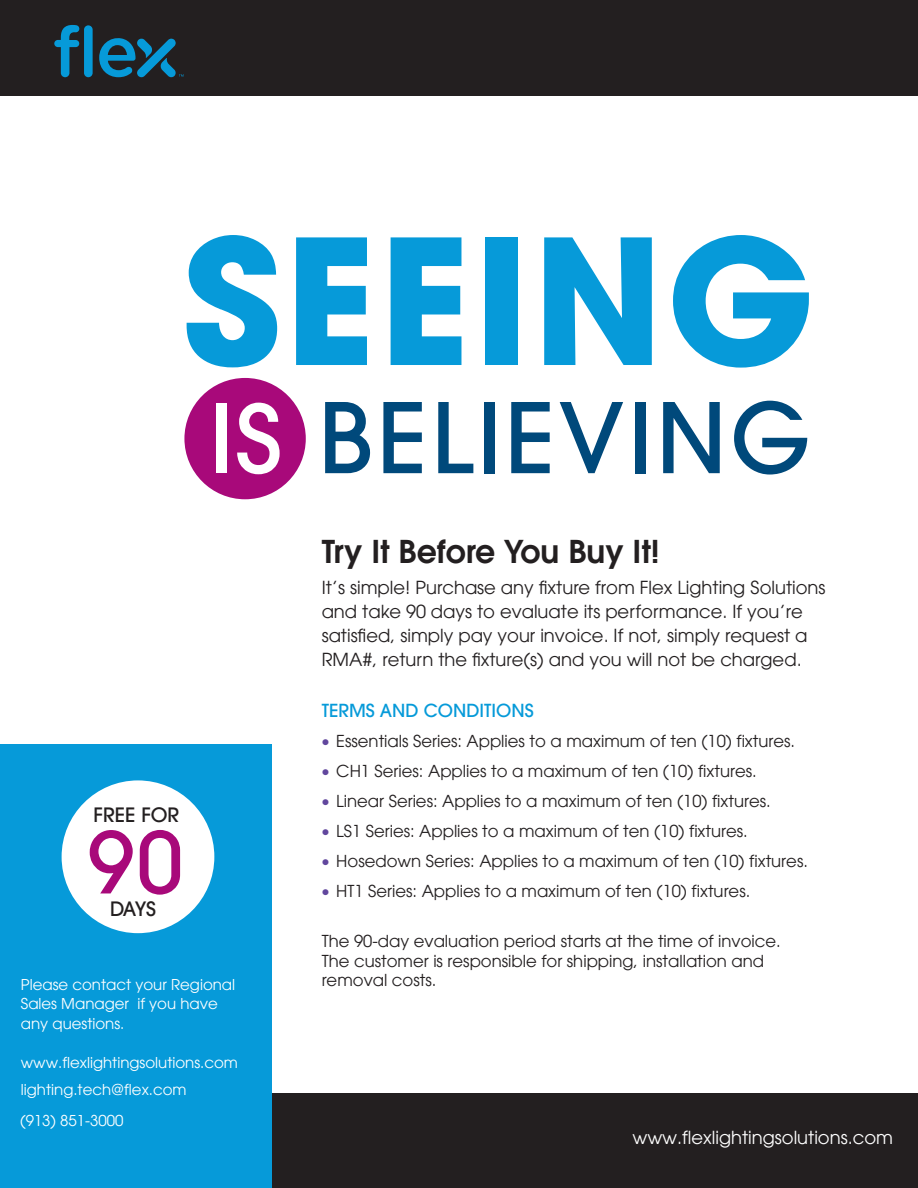
<style>
.page{position:relative;width:918px;height:1188px;background:#fff}
.page>*{position:absolute;margin:0;border:0;box-sizing:border-box;transform-origin:0 0}
.t1{font:700 172.35px "ITC Avant Garde Pro";letter-spacing:.02em;color:#069ad9}
.t2{font:500 96.15px "ITC Avant Garde Pro";letter-spacing:.035em;color:#00497b}
.t3{font:500 84.15px "ITC Avant Garde Pro";color:#a8097a}
.t4{font:600 31.5px "ITC Avant Garde Pro";color:#231f20}
.t5{font:500 19.8px "ITC Avant Garde Pro";color:#231f20}
.t6{font:18px/24px "ITC Avant Garde Pro";color:#231f20}
.t7{font:18px "ITC Avant Garde Pro";color:#fff}
.t8{font:500 18px "ITC Avant Garde Pro";color:#069ad9}
.t9{font:16.5px/19.8px "ITC Avant Garde Pro";color:#231f20}
.t10{font:15px/19.5px "ITC Avant Garde Pro";color:#fff}
.s1{font-size:93.3px;color:#fff}
.s2{color:#61479d}
</style>
<div class="page">
<div style="left:0;top:0;width:918px;height:95px;background:#231f20"></div>
<div style="left:0;top:1094px;width:918px;height:94px;background:#231f20"></div>
<div style="left:0;top:744px;width:271px;height:444px;background:#069ad9"></div>
<svg style="left:54px;top:25px;width:25px;height:52px"></svg>
<div style="left:84px;top:25px;width:9px;height:52px;background:#069ad9;border-radius:4px"></div>
<svg style="left:99px;top:38px;width:85px;height:39px"></svg>
<div style="left:184px;top:378px;width:122px;height:121px;background:#a8097a;border-radius:50%"></div>
<div style="left:62px;top:780px;width:152px;height:153px;background:#fff;border-radius:50%"></div>
<p class="t1" style="left:182px;top:186px;width:633px">SEEING</p>
<p class="t2" style="left:210px;top:377px;width:602px"><span class="s1">IS</span> BELIEVING</p>
<p class="t5" style="left:94px;top:802px;width:87px">FREE FOR</p>
<p class="t3" style="left:88px;top:809px;width:97px">90</p>
<p class="t5" style="left:110px;top:896px;width:48px">DAYS</p>
<p class="t10" style="left:21px;top:974px;width:216px">Please contact your Regional<br>Sales Manager if you have any questions.</p>
<p class="t10" style="left:21px;top:1048px;width:219px;line-height:27px">www.flexlightingsolutions.com lighting.tech@flex.com</p>
<p class="t10" style="left:20px;top:1110px;width:105px">(913) 851-3000</p>
<p class="t4" style="left:322px;top:531px;width:340px">Try It Before You Buy It!</p>
<p class="t6" style="left:322px;top:575px;width:505px">It’s simple! Purchase any fixture from Flex Lighting Solutions and take 90 days to evaluate its performance. If you’re satisfied, simply pay your invoice. If not, simply request a RMA#, return the fixture(s) and you will not be charged.</p>
<p class="t8" style="left:322px;top:699px;width:214px">TERMS AND CONDITIONS</p>
<p class="t9" style="left:322px;top:731px;width:475px"><span class="s2">•</span> Essentials Series: Applies to a maximum of ten (10) fixtures.</p>
<p class="t9" style="left:322px;top:761px;width:437px"><span class="s2">•</span> CH1 Series: Applies to a maximum of ten (10) fixtures.</p>
<p class="t9" style="left:322px;top:791px;width:451px"><span class="s2">•</span> Linear Series: Applies to a maximum of ten (10) fixtures.</p>
<p class="t9" style="left:322px;top:821px;width:428px"><span class="s2">•</span> LS1 Series: Applies to a maximum of ten (10) fixtures.</p>
<p class="t9" style="left:322px;top:851px;width:488px"><span class="s2">•</span> Hosedown Series: Applies to a maximum of ten (10) fixtures.</p>
<p class="t9" style="left:322px;top:881px;width:430px"><span class="s2">•</span> HT1 Series: Applies to a maximum of ten (10) fixtures.</p>
<p class="t9" style="left:322px;top:931px;width:461px">The 90-day evaluation period starts at the time of invoice.<br>The customer is responsible for shipping, installation and removal costs.</p>
<p class="t7" style="left:632px;top:1127px;width:262px">www.flexlightingsolutions.com</p>
</div>
